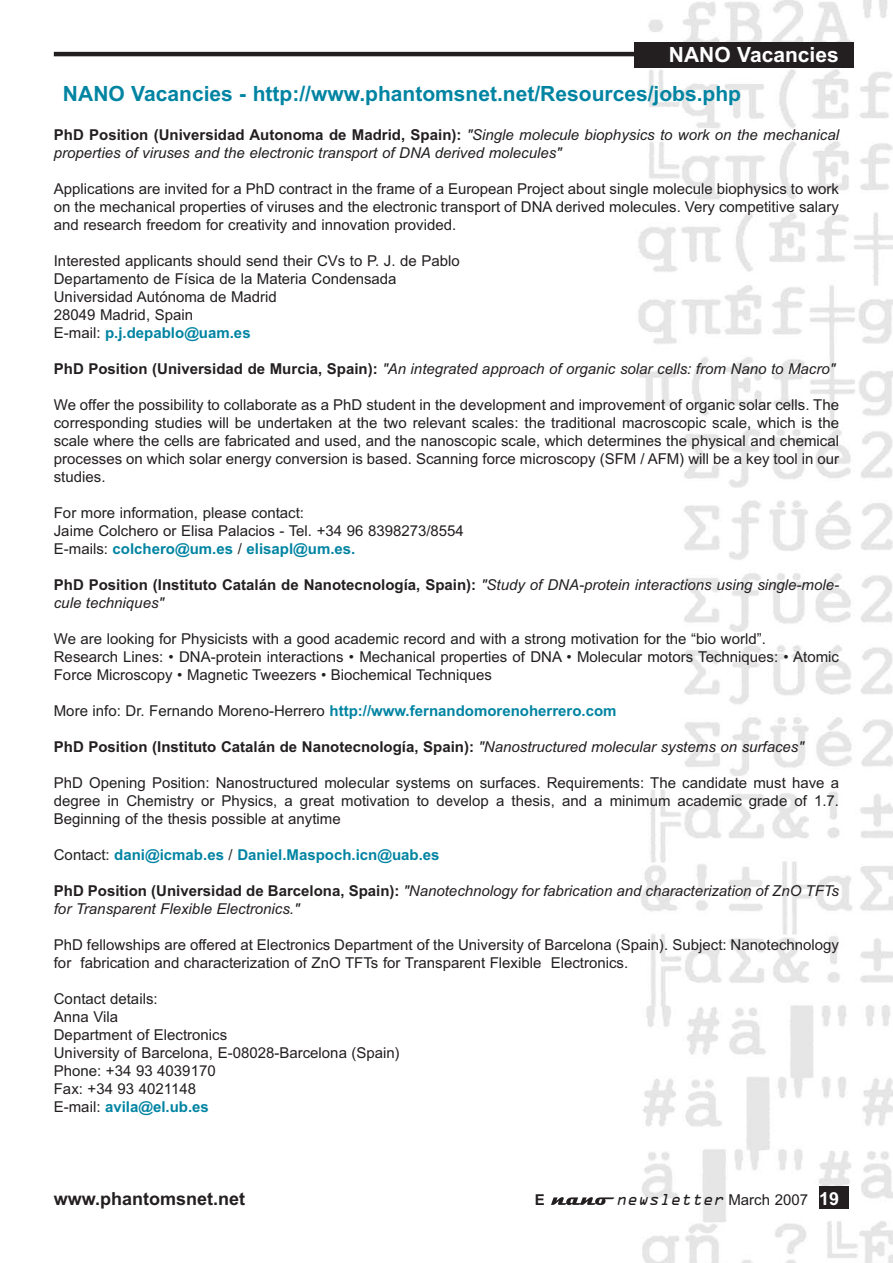
<style>
.page{position:relative;width:893px;height:1263px;background:#fff}
.page>*{position:absolute;margin:0;border:0;box-sizing:border-box;transform-origin:0 0}
.t1{font:700 21px "Arial";color:#0084a2}
.t2{font:700 21px "Arial";color:#fff}
.t3{font:700 18px "Arial";color:#231f20}
.t4{font:15px/18px "Arial";color:#231f20}
.t5{font:italic 15px/18px "Arial";color:#231f20}
.t6{font:700 15px "Arial";color:#0084a2}
.t7{font:700 15px "Arial";color:#231f20}
.t8{font:italic 15px "OCRA";color:#231f20}
.s1{font-weight:700;font-style:normal}
.s2{font-weight:700;color:#0084a2}
.s3{font-weight:400;color:#231f20}
.s4{font-weight:400;font-style:italic}
.s5{font-family:"Arial";font-style:normal}
.s6{font-family:"Arial";font-weight:700;font-style:normal;font-size:18px;color:#fff}
</style>
<div class="page">
<img style="left:624px;top:0;width:268px;height:1263px">
<div style="left:819px;top:1186px;width:30px;height:23px;background:#231f20"></div>
<svg style="left:551px;top:1197px;width:63px;height:8px"></svg>
<hr style="left:54px;top:52px;width:785px;height:4px;background:#231f20">
<div style="left:634px;top:42px;width:219px;height:25px;background:#231f20"></div>
<h1 class="t2" style="left:669px;top:47px;width:171px">NANO Vacancies</h1>
<h1 class="t1" style="left:63px;top:86px;width:679px">NANO Vacancies - http://www.phantomsnet.net/Resources/jobs.php</h1>
<p class="t5" style="left:54px;top:127px;width:786px"><span class="s1">PhD Position (Universidad Autonoma de Madrid, Spain):</span> "Single molecule biophysics to work on the mechanical properties of viruses and the electronic transport of DNA derived molecules"</p>
<p class="t4" style="left:54px;top:181px;width:786px;text-align:justify">Applications are invited for a PhD contract in the frame of a European Project about single molecule biophysics to work on the mechanical properties of viruses and the electronic transport of DNA derived molecules. Very competitive salary and research freedom for creativity and innovation provided.</p>
<p class="t4" style="left:54px;top:253px;width:407px">Interested applicants should send their CVs to P. J. de Pablo Departamento de Física de la Materia Condensada Universidad Autónoma de Madrid<br>28049 Madrid, Spain<br>E-mail: <span class="s2">p.j.depablo@uam.es</span></p>
<p class="t5" style="left:54px;top:361px;width:782px"><span class="s1">PhD Position (Universidad de Murcia, Spain):</span> "An integrated approach of organic solar cells: from Nano to Macro"</p>
<p class="t4" style="left:54px;top:397px;width:786px;text-align:justify">We offer the possibility to collaborate as a PhD student in the development and improvement of organic solar cells. The corresponding studies will be undertaken at the two relevant scales: the traditional macroscopic scale, which is the scale where the cells are fabricated and used, and the nanoscopic scale, which determines the physical and chemical processes on which solar energy conversion is based. Scanning force microscopy (SFM / AFM) will be a key tool in our studies.</p>
<p class="t4" style="left:54px;top:505px;width:411px">For more information, please contact:<br>Jaime Colchero or Elisa Palacios - Tel. +34 96 8398273/8554<br>E-mails: <span class="s2">colchero@um.es</span> / <span class="s2">elisapl@um.es.</span></p>
<p class="t5" style="left:54px;top:577px;width:786px"><span class="s1">PhD Position (Instituto Catalán de Nanotecnología, Spain):</span> "Study of DNA-protein interactions using single-mole&shy;cule techniques"</p>
<p class="t4" style="left:54px;top:631px;width:786px">We are looking for Physicists with a good academic record and with a strong motivation for the “bio world”.<br>Research Lines: • DNA-protein interactions • Mechanical properties of DNA • Molecular motors Techniques: • Atomic<br>Force Microscopy • Magnetic Tweezers • Biochemical Techniques</p>
<p class="t6" style="left:54px;top:706px;width:564px"><span class="s3">More info: Dr. Fernando Moreno-Herrero</span> http://www.fernandomorenoherrero.com</p>
<p class="t7" style="left:54px;top:742px;width:751px">PhD Position (Instituto Catalán de Nanotecnología, Spain): <span class="s4">"Nanostructured molecular systems on surfaces"</span></p>
<p class="t4" style="left:54px;top:775px;width:786px;text-align:justify">PhD Opening Position: Nanostructured molecular systems on surfaces. Requirements: The candidate must have a degree in Chemistry or Physics, a great motivation to develop a thesis, and a minimum academic grade of 1.7.<br>Beginning of the thesis possible at anytime</p>
<p class="t6" style="left:54px;top:850px;width:387px"><span class="s3">Contact:</span> dani@icmab.es <span class="s3">/</span> Daniel.Maspoch.icn@uab.es</p>
<p class="t5" style="left:54px;top:883px;width:786px"><span class="s1">PhD Position (Universidad de Barcelona, Spain):</span> "Nanotechnology for fabrication and characterization of ZnO TFTs for Transparent Flexible Electronics."</p>
<p class="t4" style="left:54px;top:937px;width:786px">PhD fellowships are offered at Electronics Department of the University of Barcelona (Spain). Subject: Nanotechnology for fabrication and characterization of ZnO TFTs for Transparent Flexible Electronics.</p>
<p class="t4" style="left:54px;top:991px;width:347px">Contact details:<br>Anna Vila<br>Department of Electronics<br>University of Barcelona, E-08028-Barcelona (Spain)<br>Phone: +34 93 4039170<br>Fax: +34 93 4021148<br>E-mail: <span class="s2">avila@el.ub.es</span></p>
<p class="t3" style="left:54px;top:1192px;width:193px">www.phantomsnet.net</p>
<p class="t7" style="left:535px;top:1194px;width:12px">E</p>
<p class="t8" style="left:615px;top:1194px;width:225px">newsletter <span class="s5">March 2007</span> <span class="s6">19</span></p>
</div>
